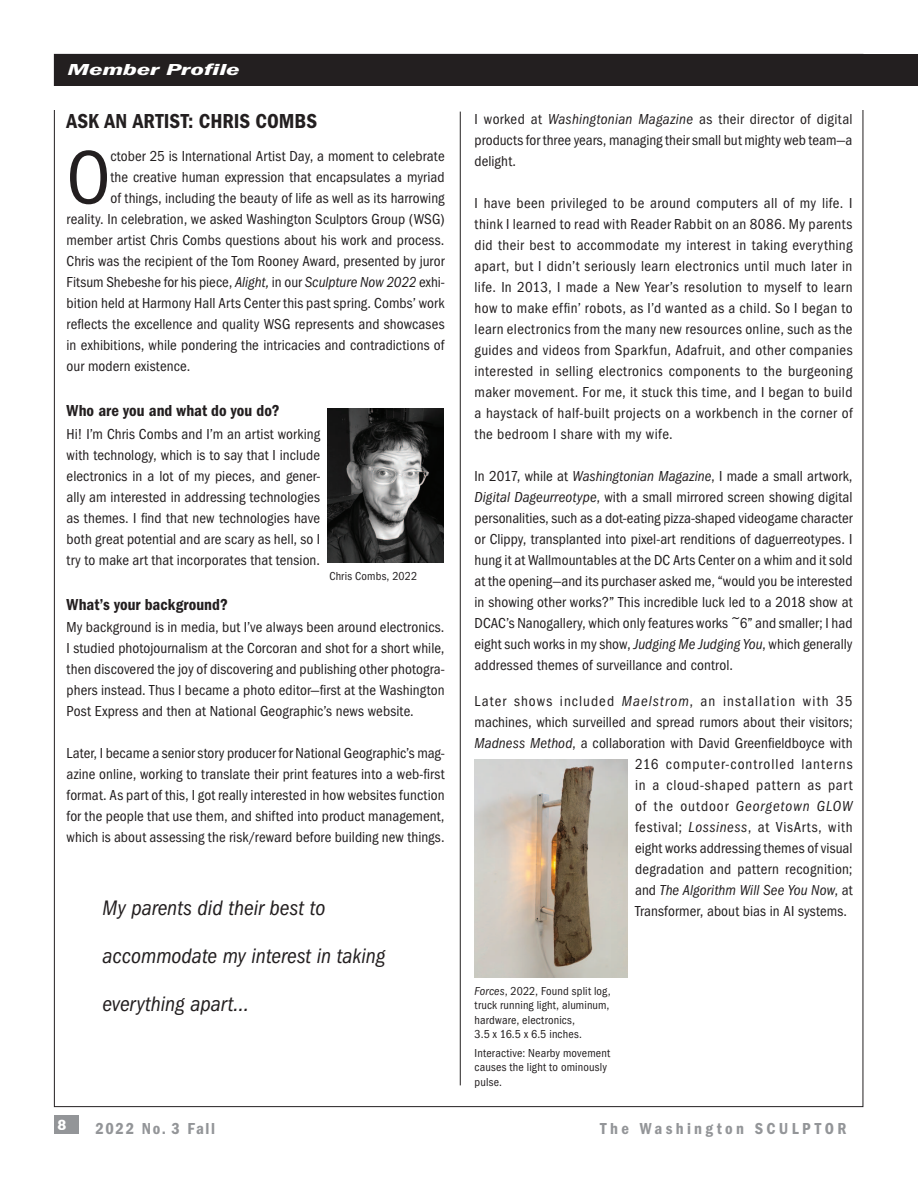
<style>
.page{position:relative;width:918px;height:1188px;background:#fff}
.page>*{position:absolute;margin:0;border:0;box-sizing:border-box;transform-origin:0 0}
.t1{font:78px "Franklin Got Cd ITC";color:#231f20}
.t2{font:italic 21.75px "Franklin Got Cd ITC";color:#231f20}
.t3{font:600 21px "Franklin Got Cd ITC";letter-spacing:.005em;color:#231f20}
.t4{font:600 16.5px "Franklin Got Cd ITC";letter-spacing:.005em;color:#231f20}
.t5{font:600 16.5px "Franklin Got Cd ITC";letter-spacing:.2em;color:#939598}
.t6{font:italic 600 16.5px "Franklin Got Cd ITC";letter-spacing:-.01em;color:#fff;scale:1.8 1}
.t7{font:600 16.5px "Franklin Got Cd ITC";letter-spacing:.1em;color:#939598}
.t8{font:15px/21px "Franklin Got Cd ITC";letter-spacing:.01em;color:#231f20;text-align:justify}
.t9{font:700 15px "Gill Sans";color:#939598;scale:1.56 1}
.t10{font:700 15px "Gill Sans";color:#fff}
.t11{font:12px/14.4px "Franklin Got Cd ITC";letter-spacing:.015em;color:#231f20}
.s1{font-style:italic}
</style>
<div class="page">
<div style="left:54px;top:1115px;width:24px;height:19px;background:#939598"></div>
<hr style="left:460px;top:112px;width:1px;height:973px;background:#231f20">
<div style="left:55px;top:54px;width:863px;height:32px;background:#231f20"></div>
<img style="left:328px;top:408px;width:116px;height:154px">
<img style="left:475px;top:760px;width:153px;height:218px">
<p class="t6" style="left:68px;top:60px;width:97px">Member Profile</p>
<h3 class="t3" style="left:67px;top:109px;width:252px">ASK AN ARTIST: CHRIS COMBS</h3>
<h1 class="t1" style="left:67px;top:134px;width:45px">O</h1>
<p class="t8" style="left:110px;top:146px;width:336px">ctober 25 is International Artist Day, a moment to celebrate</p>
<p class="t8" style="left:110px;top:167px;width:336px">the creative human expression that encapsulates a myriad</p>
<p class="t8" style="left:110px;top:188px;width:336px">of things, including the beauty of life as well as its harrowing</p>
<p class="t8" style="left:67px;top:209px;width:380px">reality. In celebration, we asked Washington Sculptors Group (WSG)</p>
<p class="t8" style="left:67px;top:230px;width:379px">member artist Chris Combs questions about his work and process.</p>
<p class="t8" style="left:67px;top:251px;width:379px">Chris was the recipient of the Tom Rooney Award, presented by juror</p>
<p class="t8" style="left:67px;top:272px;width:379px">Fitsum Shebeshe for his piece, <span class="s1">Alight,</span> in our <span class="s1">Sculpture Now 2022</span> exhi-</p>
<p class="t8" style="left:67px;top:293px;width:379px">bition held at Harmony Hall Arts Center this past spring. Combs’ work</p>
<p class="t8" style="left:67px;top:314px;width:379px">reflects the excellence and quality WSG represents and showcases</p>
<p class="t8" style="left:67px;top:335px;width:379px">in exhibitions, while pondering the intricacies and contradictions of</p>
<p class="t8" style="left:67px;top:356px;width:125px">our modern existence.</p>
<p class="t4" style="left:67px;top:401px;width:215px">Who are you and what do you do?</p>
<p class="t8" style="left:67px;top:423px;width:255px">Hi! I’m Chris Combs and I’m an artist working with technology, which is to say that I include electronics in a lot of my pieces, and gener&shy;ally am interested in addressing technologies as themes. I find that new technologies have both great potential and are scary as hell, so I try to make art that incorporates that tension.</p>
<p class="t4" style="left:67px;top:595px;width:163px">What’s your background?</p>
<p class="t8" style="left:67px;top:617px;width:380px">My background is in media, but I’ve always been around electronics.<br>I studied photojournalism at the Corcoran and shot for a short while, then discovered the joy of discovering and publishing other photogra&shy;phers instead. Thus I became a photo editor—first at the Washington Post Express and then at National Geographic’s news website.</p>
<p class="t8" style="left:67px;top:743px;width:380px">Later, I became a senior story producer for National Geographic’s mag&shy;azine online, working to translate their print features into a web-first format. As part of this, I got really interested in how websites function for the people that use them, and shifted into product management, which is about assessing the risk/reward before building new things.</p>
<p class="t11" style="left:329px;top:569px;width:89px">Chris Combs, 2022</p>
<p class="t8" style="left:475px;top:108px;width:380px">I worked at <span class="s1">Washingtonian Magazine</span> as their director of digital products for three years, managing their small but mighty web team—a delight.</p>
<p class="t8" style="left:475px;top:192px;width:380px">I have been privileged to be around computers all of my life. I think I learned to read with Reader Rabbit on an 8086. My parents did their best to accommodate my interest in taking everything apart, but I didn’t seriously learn electronics until much later in life. In 2013, I made a New Year’s resolution to myself to learn how to make effin’ robots, as I’d wanted as a child. So I began to learn electronics from the many new resources online, such as the guides and videos from Sparkfun, Adafruit, and other companies interested in selling electronics components to the burgeoning maker movement. For me, it stuck this time, and I began to build a haystack of half-built projects on a workbench in the corner of the bedroom I share with my wife.</p>
<p class="t8" style="left:475px;top:465px;width:380px">In 2017, while at <span class="s1">Washingtonian Magazine</span>, I made a small artwork, <span class="s1">Digital Dageurreotype</span>, with a small mirrored screen showing digital personalities, such as a dot-eating pizza-shaped videogame character or Clippy, transplanted into pixel-art renditions of daguerreotypes. I hung it at Wallmountables at the DC Arts Center on a whim and it sold at the opening—and its purchaser asked me, “would you be interested in showing other works?” This incredible luck led to a 2018 show at DCAC’s Nanogallery, which only features works ~6” and smaller; I had eight such works in my show, <span class="s1">Judging Me Judging You</span>, which generally addressed themes of surveillance and control.</p>
<p class="t8" style="left:475px;top:690px;width:380px;text-align:right">Later shows included <span class="s1">Maelstrom</span>, an installation with 35 machines, which surveilled and spread rumors about their visitors; <span class="s1">Madness Method</span>, a collaboration with David Greenfieldboyce with 216 computer-controlled lanterns<br>in a cloud-shaped pattern as part<br>of the outdoor <span class="s1">Georgetown GLOW<br></span>festival; <span class="s1">Lossiness</span>, at VisArts, with<br>eight works addressing themes of visual<br>degradation and pattern recognition;<br>and <span class="s1">The Algorithm Will See You Now</span>, at</p>
<h2 class="t2" style="left:103px;top:895px;width:224px">My parents did their best to</h2>
<p class="t8" style="left:635px;top:900px;width:214px">Transformer, about bias in AI systems.</p>
<h2 class="t2" style="left:103px;top:943px;width:284px">accommodate my interest in taking</h2>
<h2 class="t2" style="left:103px;top:991px;width:148px">everything apart…</h2>
<p class="t11" style="left:475px;top:984px;width:137px"><span class="s1">Forces</span>, 2022, Found split log, truck running light, aluminum, hardware, electronics,<br>3.5 x 16.5 x 6.5 inches.</p>
<p class="t11" style="left:475px;top:1046px;width:137px">Interactive: Nearby movement causes the light to ominously pulse.</p>
<p class="t10" style="left:58px;top:1113px;width:10px">8</p>
<p class="t9" style="left:94px;top:1116px;width:113px">2010 #2 Spring</p>
<p class="t9" style="left:518px;top:1116px;width:223px">WASHINGTON SCULPTORS</p>
<p class="t7" style="left:95px;top:1119px;width:121px">2022 No. 3 Fall</p>
<p class="t5" style="left:600px;top:1119px;width:248px">The Washington SCULPTOR</p>
</div>
